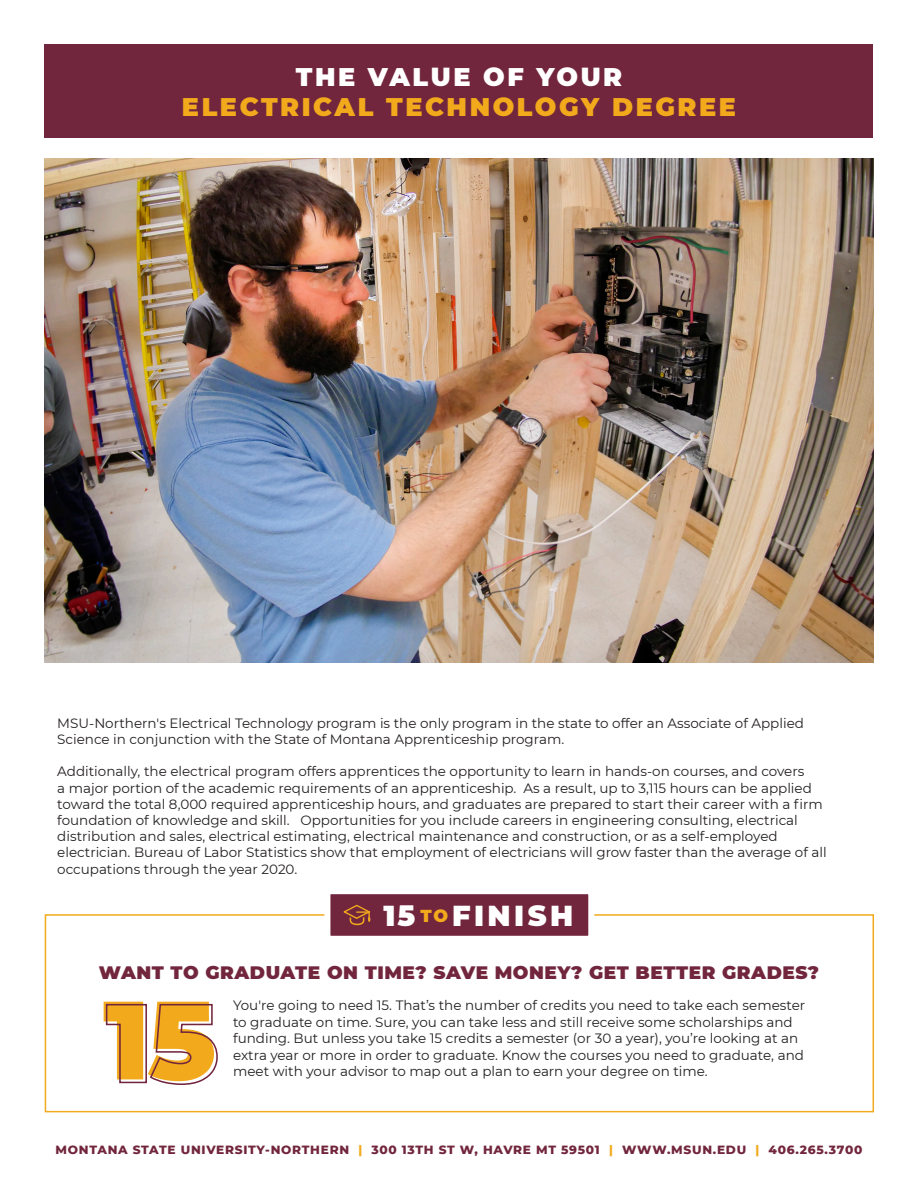
<style>
.page{position:relative;width:918px;height:1188px;background:#fff}
.page>*{position:absolute;margin:0;border:0;box-sizing:border-box;transform-origin:0 0}
.t1{font:900 111px "Montserrat";color:#f2aa1c}
.t2{font:900 28.8px "Montserrat";letter-spacing:.12em;color:#fff}
.t3{font:900 25.5px/30.6px "Montserrat";letter-spacing:.1em;color:#f2aa1c;text-align:center}
.t4{font:900 18px "Montserrat";letter-spacing:.03em;color:#72263d}
.t5{font:13.5px/16.2px "Montserrat";color:#231f20}
.t6{font:800 12.15px "Montserrat";letter-spacing:.06em;color:#72263d}
.s1{color:#fff}
.s2{font-size:17.25px;color:#f2aa1c}
.s3{color:#f2aa1c}
</style>
<div class="page">
<div style="left:45px;top:914px;width:829px;height:198px;border:2px solid #f2aa1c"></div>
<img style="left:45px;top:158px;width:828px;height:504px">
<div style="left:45px;top:45px;width:828px;height:93px;background:#72263d"></div>
<svg style="left:321px;top:894px;width:276px;height:42px;background:#7e374a"></svg>
<p class="t3" style="left:182px;top:60px;width:556px"><span class="s1">THE VALUE OF YOUR<br></span>ELECTRICAL TECHNOLOGY DEGREE</p>
<p class="t5" style="left:57px;top:714px;width:748px">MSU-Northern's Electrical Technology program is the only program in the state to offer an Associate of Applied<br>Science in conjunction with the State of Montana Apprenticeship program.</p>
<p class="t5" style="left:57px;top:763px;width:771px">Additionally, the electrical program offers apprentices the opportunity to learn in hands-on courses, and covers<br>a major portion of the academic requirements of an apprenticeship. As a result, up to 3,115 hours can be applied toward the total 8,000 required apprenticeship hours, and graduates are prepared to start their career with a firm foundation of knowledge and skill. Opportunities for you include careers in engineering consulting, electrical distribution and sales, electrical estimating, electrical maintenance and construction, or as a self-employed electrician. Bureau of Labor Statistics show that employment of electricians will grow faster than the average of all occupations through the year 2020.</p>
<p class="t2" style="left:384px;top:894px;width:191px">15 <span class="s2">TO</span>FINISH</p>
<p class="t4" style="left:99px;top:959px;width:722px">WANT TO GRADUATE ON TIME? SAVE MONEY? GET BETTER GRADES?</p>
<p class="t1" style="left:103px;top:957px;width:114px">15</p>
<p class="t5" style="left:233px;top:997px;width:574px">You're going to need 15. That’s the number of credits you need to take each semester to graduate on time. Sure, you can take less and still receive some scholarships and funding. But unless you take 15 credits a semester (or 30 a year), you’re looking at an extra year or more in order to graduate. Know the courses you need to graduate, and meet with your advisor to map out a plan to earn your degree on time.</p>
<p class="t6" style="left:56px;top:1141px;width:808px">MONTANA STATE UNIVERSITY-NORTHERN <span class="s3">|</span> 300 13TH ST W, HAVRE MT 59501 <span class="s3">|</span> WWW.MSUN.EDU <span class="s3">|</span> 406.265.3700</p>
</div>
